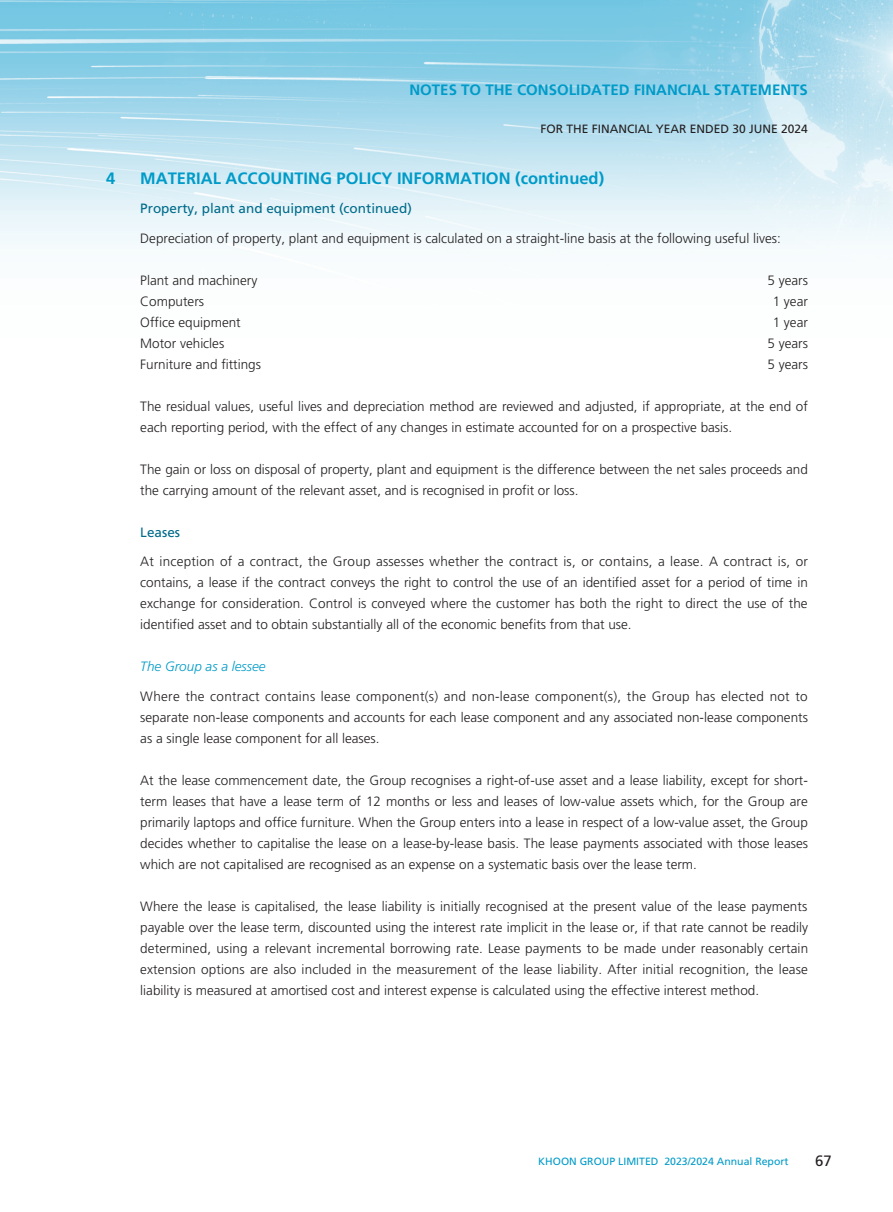
<style>
.page{position:relative;width:893px;height:1212px;background:#fff}
.page>*{position:absolute;margin:0;border:0;box-sizing:border-box;transform-origin:0 0}
._01_H1{font:700 16.5px "Frutiger LT Std";color:#009bc8}
.t1{font:700 15px "Frutiger LT Std";color:#009bc8}
.t2{font:15px "Frutiger LT Std";color:#231f20}
._00_txt{font:300 13.5px/21px "Frutiger LT Std";color:#231f20;text-align:justify}
._02_H2{font:13.5px "Frutiger LT Std";color:#006b8b}
._03_H3{font:italic 300 13.5px "Frutiger LT Std";color:#009bc8}
.t3{font:12px "Frutiger LT Std";color:#231f20}
.t4{font:10.5px "Frutiger LT Std";color:#009bc8}
</style>
<div class="page">
<img style="left:0;top:0;width:893px;height:249px">
<p class="t1" style="left:409px;top:81px;width:400px">NOTES TO THE CONSOLIDATED FINANCIAL STATEMENTS</p>
<p class="t3" style="left:540px;top:122px;width:269px">FOR THE FINANCIAL YEAR ENDED 30 JUNE 2024</p>
<p class="_01_H1" style="left:106px;top:168px;width:11px">4</p>
<p class="_01_H1" style="left:140px;top:168px;width:465px">MATERIAL ACCOUNTING POLICY INFORMATION (continued)</p>
<p class="_02_H2" style="left:140px;top:201px;width:273px">Property, plant and equipment (continued)</p>
<p class="_00_txt" style="left:140px;top:228px;width:642px">Depreciation of property, plant and equipment is calculated on a straight-line basis at the following useful lives:</p>
<p class="_00_txt" style="left:140px;top:270px;width:119px">Plant and machinery</p>
<p class="_00_txt" style="left:767px;top:270px;width:42px">5 years</p>
<p class="_00_txt" style="left:140px;top:291px;width:65px">Computers</p>
<p class="_00_txt" style="left:773px;top:291px;width:37px">1 year</p>
<p class="_00_txt" style="left:140px;top:312px;width:102px">Office equipment</p>
<p class="_00_txt" style="left:773px;top:312px;width:37px">1 year</p>
<p class="_00_txt" style="left:140px;top:333px;width:85px">Motor vehicles</p>
<p class="_00_txt" style="left:767px;top:333px;width:42px">5 years</p>
<p class="_00_txt" style="left:140px;top:354px;width:122px">Furniture and fittings</p>
<p class="_00_txt" style="left:767px;top:354px;width:42px">5 years</p>
<p class="_00_txt" style="left:140px;top:396px;width:669px">The residual values, useful lives and depreciation method are reviewed and adjusted, if appropriate, at the end of each reporting period, with the effect of any changes in estimate accounted for on a prospective basis.</p>
<p class="_00_txt" style="left:140px;top:459px;width:669px">The gain or loss on disposal of property, plant and equipment is the difference between the net sales proceeds and the carrying amount of the relevant asset, and is recognised in profit or loss.</p>
<p class="_02_H2" style="left:140px;top:524px;width:41px">Leases</p>
<p class="_00_txt" style="left:140px;top:551px;width:669px">At inception of a contract, the Group assesses whether the contract is, or contains, a lease. A contract is, or contains, a lease if the contract conveys the right to control the use of an identified asset for a period of time in exchange for consideration. Control is conveyed where the customer has both the right to direct the use of the identified asset and to obtain substantially all of the economic benefits from that use.</p>
<p class="_03_H3" style="left:140px;top:659px;width:127px">The Group as a lessee</p>
<p class="_00_txt" style="left:140px;top:686px;width:669px">Where the contract contains lease component(s) and non-lease component(s), the Group has elected not to separate non-lease components and accounts for each lease component and any associated non-lease components as a single lease component for all leases.</p>
<p class="_00_txt" style="left:140px;top:770px;width:669px">At the lease commencement date, the Group recognises a right-of-use asset and a lease liability, except for short&shy;term leases that have a lease term of 12 months or less and leases of low-value assets which, for the Group are primarily laptops and office furniture. When the Group enters into a lease in respect of a low-value asset, the Group decides whether to capitalise the lease on a lease-by-lease basis. The lease payments associated with those leases which are not capitalised are recognised as an expense on a systematic basis over the lease term.</p>
<p class="_00_txt" style="left:140px;top:896px;width:669px">Where the lease is capitalised, the lease liability is initially recognised at the present value of the lease payments payable over the lease term, discounted using the interest rate implicit in the lease or, if that rate cannot be readily determined, using a relevant incremental borrowing rate. Lease payments to be made under reasonably certain extension options are also included in the measurement of the lease liability. After initial recognition, the lease liability is measured at amortised cost and interest expense is calculated using the effective interest method.</p>
<p class="t4" style="left:538px;top:1155px;width:252px">KHOON GROUP LIMITED 2023/2024 Annual Report</p>
<p class="t2" style="left:815px;top:1152px;width:18px">67</p>
</div>
